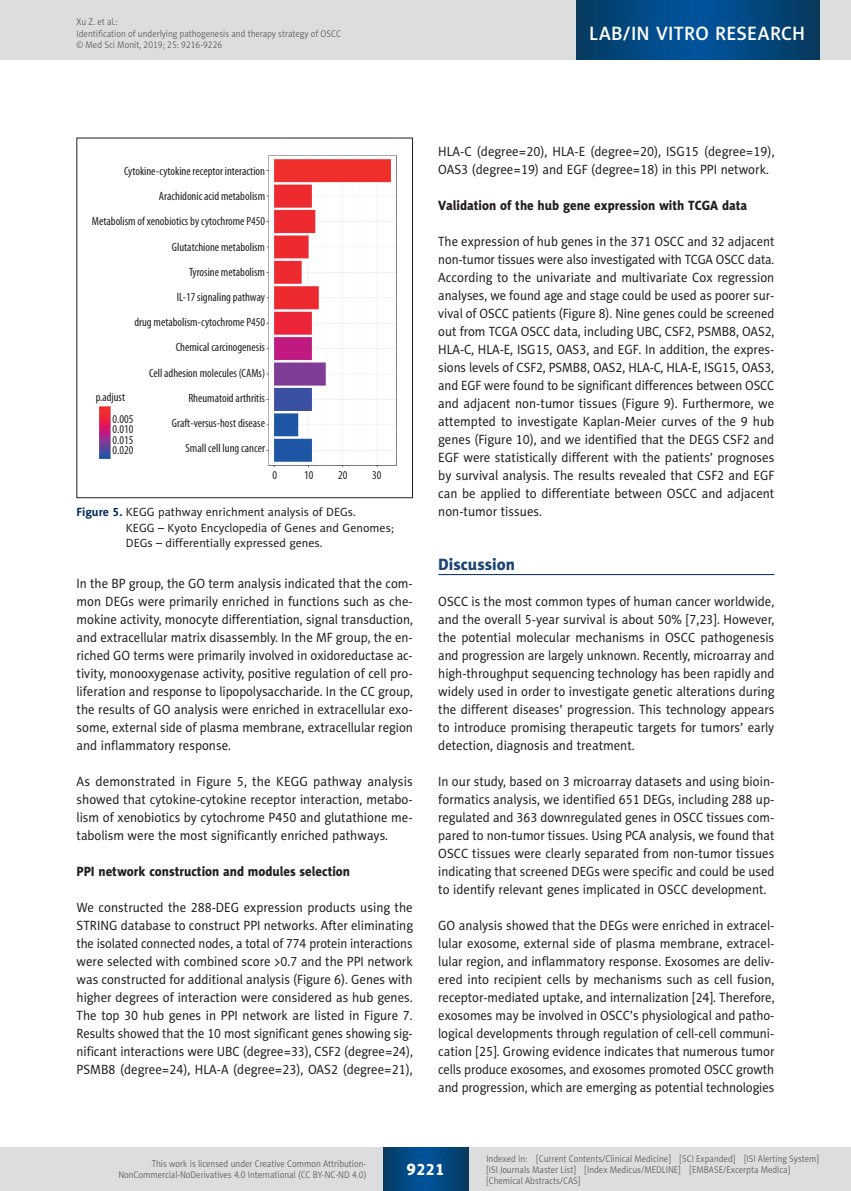
<style>
.page{position:relative;width:851px;height:1191px;background:#fff}
.page>*{position:absolute;margin:0;border:0;box-sizing:border-box;transform-origin:0 0}
.t1{font:19.5px "Naomi Sans EFN Medium";letter-spacing:.01em;color:#fff}
.MSM_Headline_1{font:16.5px "Naomi Sans EFN Heavy";color:#1a4574}
.t2{font:16.5px "Naomi Sans EFN Heavy";color:#fff}
.MSM_Body{font:13.5px/18px "Naomi Sans EFN";color:#231f20;text-align:justify;scale:.95 1}
.MSM_Body-2{font:13.5px/18px "Naomi Sans EFN";color:#231f20;text-align:justify;scale:.94 1}
.MSM_Body-3{font:13.5px/18px "Naomi Sans EFN";color:#231f20;text-align:justify}
.MSM_Headline_2{font:13.5px "Naomi Sans EFN Heavy";color:#231f20;scale:.95 1}
.t3{font:condensed 12px/25.2px "Myriad Pro";color:#231f20;text-align:right}
.MSM_Rycina_tytul{font:12px/15.8px "Naomi Sans EFN";color:#231f20}
.t4{font:9.75px/11.2px "Naomi Sans EFN Light";color:#57585a;scale:.9 1}
.s1{font-weight:700;color:#00295c}
</style>
<div class="page">
<img style="left:267px;top:155px;width:130px;height:312px">
<img style="left:99px;top:406px;width:12px;height:53px">
<hr style="left:438px;top:574px;width:336px;height:1px;background:#00295c">
<div style="left:0;top:1148px;width:850px;height:43px;background:#dcdddf"></div>
<svg style="left:383px;top:1147px;width:85px;height:43px"></svg>
<div style="left:0;top:0;width:850px;height:60px;background:#dcdddf"></div>
<svg style="left:576px;top:0;width:243px;height:60px"></svg>
<p class="t4" style="left:77px;top:16px;width:295px">Xu Z. et al.:<br>Identification of underlying pathogenesis and therapy strategy of OSCC © Med Sci Monit, 2019; 25: 9216-9226</p>
<h1 class="t1" style="left:589px;top:22px;width:217px">LAB/IN VITRO RESEARCH</h1>
<p class="t3" style="left:92px;top:158px;width:175px">Cytokine-cytokine receptor interaction<br>Arachidonic acid metabolism<br>Metabolism of xenobiotics by cytochrome P450<br>Glutatchione metabolism<br>Tyrosine metabolism<br>IL-17 signaling pathway<br>drug metabolism-cytochrome P450<br>Chemical carcinogenesis<br>Cell adhesion molecules (CAMs)<br>Rheumatoid arthritis<br>Graft-versus-host disease<br>Small cell lung cancer</p>
<p class="t3" style="left:112px;top:387px;width:22px;line-height:21.3px;text-align:left;text-indent:-17px">p.adjust<br>0.005</p>
<p class="t3" style="left:112px;top:424px;width:22px;line-height:10.5px;text-align:justify">0.010<br>0.015<br>0.020</p>
<p class="t3" style="left:272px;top:462px;width:6px">0</p>
<p class="t3" style="left:304px;top:462px;width:11px">10</p>
<p class="t3" style="left:338px;top:462px;width:11px">20</p>
<p class="t3" style="left:372px;top:462px;width:11px">30</p>
<p class="MSM_Rycina_tytul" style="left:126px;top:504px;width:270px;text-indent:-49px"><span class="s1">Figure 5.</span> KEGG pathway enrichment analysis of DEGs.<br>KEGG – Kyoto Encyclopedia of Genes and Genomes;<br>DEGs – differentially expressed genes.</p>
<p class="MSM_Body" style="left:77px;top:574px;width:355px">In the BP group, the GO term analysis indicated that the com&shy;mon DEGs were primarily enriched in functions such as che&shy;mokine activity, monocyte differentiation, signal transduction, and extracellular matrix disassembly. In the MF group, the en&shy;riched GO terms were primarily involved in oxidoreductase ac&shy;tivity, monooxygenase activity, positive regulation of cell pro&shy;liferation and response to lipopolysaccharide. In the CC group, the results of GO analysis were enriched in extracellular exo&shy;some, external side of plasma membrane, extracellular region and inflammatory response.</p>
<p class="MSM_Body-3" style="left:77px;top:772px;width:338px">As demonstrated in Figure 5, the KEGG pathway analysis showed that cytokine-cytokine receptor interaction, metabo&shy;lism of xenobiotics by cytochrome P450 and glutathione me&shy;tabolism were the most significantly enriched pathways.</p>
<p class="MSM_Headline_2" style="left:77px;top:863px;width:289px">PPI network construction and modules selection</p>
<p class="MSM_Body" style="left:77px;top:898px;width:355px">We constructed the 288-DEG expression products using the STRING database to construct PPI networks. After eliminating the isolated connected nodes, a total of 774 protein interactions were selected with combined score &gt;0.7 and the PPI network was constructed for additional analysis (Figure 6). Genes with higher degrees of interaction were considered as hub genes.<br>The top 30 hub genes in PPI network are listed in Figure 7.<br>Results showed that the 10 most significant genes showing sig&shy;nificant interactions were UBC (degree=33), CSF2 (degree=24), PSMB8 (degree=24), HLA-A (degree=23), OAS2 (degree=21),</p>
<p class="MSM_Body" style="left:438px;top:142px;width:355px">HLA-C (degree=20), HLA-E (degree=20), ISG15 (degree=19),<br>OAS3 (degree=19) and EGF (degree=18) in this PPI network.</p>
<p class="MSM_Headline_2" style="left:438px;top:197px;width:327px">Validation of the hub gene expression with TCGA data</p>
<p class="MSM_Body-2" style="left:438px;top:232px;width:359px">The expression of hub genes in the 371 OSCC and 32 adjacent non-tumor tissues were also investigated with TCGA OSCC data.<br>According to the univariate and multivariate Cox regression analyses, we found age and stage could be used as poorer sur&shy;vival of OSCC patients (Figure 8). Nine genes could be screened out from TCGA OSCC data, including UBC, CSF2, PSMB8, OAS2, HLA-C, HLA-E, ISG15, OAS3, and EGF. In addition, the expres&shy;sions levels of CSF2, PSMB8, OAS2, HLA-C, HLA-E, ISG15, OAS3, and EGF were found to be significant differences between OSCC and adjacent non-tumor tissues (Figure 9). Furthermore, we attempted to investigate Kaplan-Meier curves of the 9 hub genes (Figure 10), and we identified that the DEGS CSF2 and EGF were statistically different with the patients’ prognoses by survival analysis. The results revealed that CSF2 and EGF can be applied to differentiate between OSCC and adjacent non-tumor tissues.</p>
<p class="MSM_Headline_1" style="left:438px;top:554px;width:78px">Discussion</p>
<p class="MSM_Body" style="left:438px;top:592px;width:355px">OSCC is the most common types of human cancer worldwide, and the overall 5-year survival is about 50% [7,23]. However, the potential molecular mechanisms in OSCC pathogenesis and progression are largely unknown. Recently, microarray and high-throughput sequencing technology has been rapidly and widely used in order to investigate genetic alterations during the different diseases’ progression. This technology appears to introduce promising therapeutic targets for tumors’ early detection, diagnosis and treatment.</p>
<p class="MSM_Body" style="left:438px;top:772px;width:355px">In our study, based on 3 microarray datasets and using bioin&shy;formatics analysis, we identified 651 DEGs, including 288 up&shy;regulated and 363 downregulated genes in OSCC tissues com&shy;pared to non-tumor tissues. Using PCA analysis, we found that OSCC tissues were clearly separated from non-tumor tissues indicating that screened DEGs were specific and could be used to identify relevant genes implicated in OSCC development.</p>
<p class="MSM_Body" style="left:438px;top:916px;width:355px">GO analysis showed that the DEGs were enriched in extracel&shy;lular exosome, external side of plasma membrane, extracel&shy;lular region, and inflammatory response. Exosomes are deliv&shy;ered into recipient cells by mechanisms such as cell fusion, receptor-mediated uptake, and internalization [24]. Therefore, exosomes may be involved in OSCC’s physiological and patho&shy;logical developments through regulation of cell-cell communi&shy;cation [25]. Growing evidence indicates that numerous tumor cells produce exosomes, and exosomes promoted OSCC growth and progression, which are emerging as potential technologies</p>
<p class="t4" style="left:118px;top:1158px;width:277px;text-align:right">This work is licensed under Creative Common Attribution-<br>NonCommercial-NoDerivatives 4.0 International (CC BY-NC-ND 4.0)</p>
<p class="t2" style="left:406px;top:1159px;width:40px">9221</p>
<p class="t4" style="left:486px;top:1152px;width:371px">Indexed in: [Current Contents/Clinical Medicine] [SCI Expanded] [ISI Alerting System] [ISI Journals Master List] [Index Medicus/MEDLINE] [EMBASE/Excerpta Medica] [Chemical Abstracts/CAS]</p>
</div>
